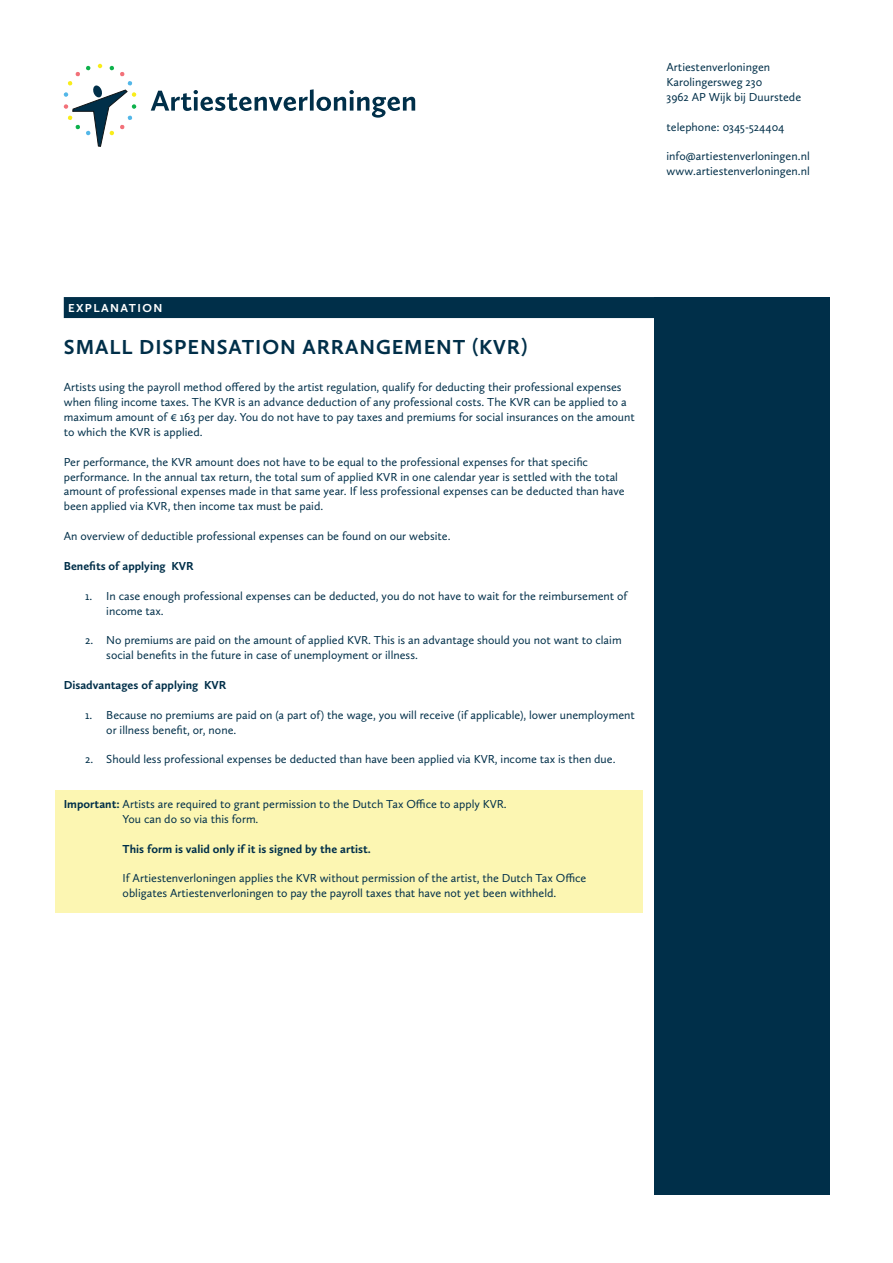
<style>
.page{position:relative;width:893px;height:1263px;background:#fff}
.page>*{position:absolute;margin:0;border:0;box-sizing:border-box;transform-origin:0 0}
.t1{font:700 21px "Calluna Sans";letter-spacing:.045em;color:#002f49}
.t2{font:12px/14.9px "Calluna Sans";color:#002f49}
.t3{font:700 12px "Calluna Sans";color:#002f49}
.t4{font:700 12px "Calluna Sans";letter-spacing:.115em;color:#fff}
.s1{font-weight:700}
</style>
<div class="page">
<svg style="left:151px;top:89px;width:264px;height:29px"></svg>
<svg style="left:64px;top:64px;width:72px;height:82px"></svg>
<div style="left:64px;top:297px;width:600px;height:21px;background:#002f49"></div>
<div style="left:55px;top:790px;width:588px;height:123px;background:#fcf6b2"></div>
<div style="left:654px;top:297px;width:175px;height:897px;background:#002f49"></div>
<p class="t2" style="left:666px;top:60px;width:136px">Artiestenverloningen<br>Karolingersweg 230<br>3962 AP Wijk bij Duurstede</p>
<p class="t2" style="left:666px;top:119px;width:119px">telephone: 0345-524404</p>
<p class="t2" style="left:666px;top:149px;width:145px">info@artiestenverloningen.nl www.artiestenverloningen.nl</p>
<p class="t4" style="left:68px;top:300px;width:96px">EXPLANATION</p>
<h1 class="t1" style="left:64px;top:334px;width:465px">SMALL DISPENSATION ARRANGEMENT (KVR)</h1>
<p class="t2" style="left:64px;top:380px;width:573px">Artists using the payroll method offered by the artist regulation, qualify for deducting their professional expenses when filing income taxes. The KVR is an advance deduction of any professional costs. The KVR can be applied to a maximum amount of € 163 per day. You do not have to pay taxes and premiums for social insurances on the amount to which the KVR is applied.</p>
<p class="t2" style="left:64px;top:454px;width:562px">Per performance, the KVR amount does not have to be equal to the professional expenses for that specific performance. In the annual tax return, the total sum of applied KVR in one calendar year is settled with the total amount of professional expenses made in that same year. If less professional expenses can be deducted than have been applied via KVR, then income tax must be paid.</p>
<p class="t2" style="left:64px;top:528px;width:388px">An overview of deductible professional expenses can be found on our website.</p>
<p class="t3" style="left:64px;top:558px;width:131px">Benefits of applying KVR</p>
<p class="t2" style="left:106px;top:588px;width:523px;text-indent:-21px">1. In case enough professional expenses can be deducted, you do not have to wait for the reimbursement of income tax.</p>
<p class="t2" style="left:106px;top:633px;width:517px;text-indent:-21px">2. No premiums are paid on the amount of applied KVR. This is an advantage should you not want to claim social benefits in the future in case of unemployment or illness.</p>
<p class="t3" style="left:64px;top:677px;width:164px">Disadvantages of applying KVR</p>
<p class="t2" style="left:106px;top:707px;width:530px;text-indent:-21px">1. Because no premiums are paid on (a part of) the wage, you will receive (if applicable), lower unemployment or illness benefit, or, none.</p>
<p class="t2" style="left:85px;top:752px;width:532px">2. Should less professional expenses be deducted than have been applied via KVR, income tax is then due.</p>
<p class="t2" style="left:123px;top:796px;width:386px;text-indent:-59px"><span class="s1">Important:</span> Artists are required to grant permission to the Dutch Tax Office to apply KVR.<br>You can do so via this form.</p>
<p class="t3" style="left:123px;top:841px;width:250px">This form is valid only if it is signed by the artist.</p>
<p class="t2" style="left:123px;top:871px;width:465px">If Artiestenverloningen applies the KVR without permission of the artist, the Dutch Tax Office obligates Artiestenverloningen to pay the payroll taxes that have not yet been withheld.</p>
</div>
